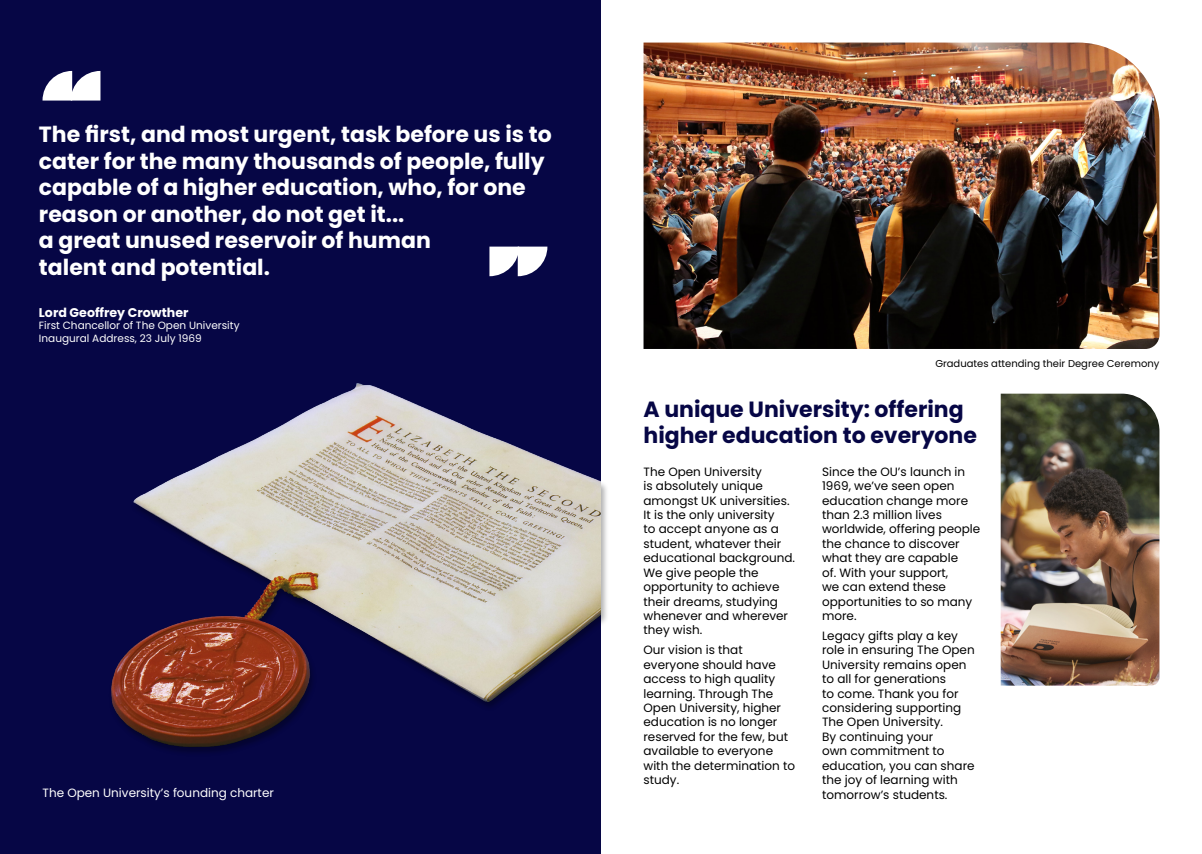
<style>
.page{position:relative;width:1202px;height:854px;background:#fff}
.page>*{position:absolute;margin:0;border:0;box-sizing:border-box;transform-origin:0 0}
.t1{font:700 22px/26.4px "Poppins";color:#fff}
.t2{font:700 22px/26.4px "Poppins";color:#060645}
.t3{font:700 12.6px "Poppins";color:#fff}
.t4{font:12px/14.4px "Poppins";color:#000}
.t5{font:12px "Poppins";color:#fff}
.t6{font:10.5px/12.6px "Poppins";color:#fff}
.t7{font:10px "Poppins";color:#000}
</style>
<div class="page">
<img style="left:643px;top:43px;width:516px;height:306px">
<div style="left:0;top:0;width:601px;height:853px;background:#060645"></div>
<div style="left:108px;top:382px;width:501px;height:374px;background:#000;opacity:.31"></div>
<img style="left:108px;top:382px;width:493px;height:371px">
<img style="left:1001px;top:393px;width:158px;height:292px">
<svg style="left:43px;top:71px;width:57px;height:29px"></svg>
<svg style="left:489px;top:246px;width:58px;height:30px"></svg>
<h1 class="t1" style="left:39px;top:122px;width:514px">The first, and most urgent, task before us is to cater for the many thousands of people, fully capable of a higher education, who, for one reason or another, do not get it...<br>a great unused reservoir of human<br>talent and potential.</h1>
<p class="t3" style="left:39px;top:305px;width:151px">Lord Geoffrey Crowther</p>
<p class="t6" style="left:39px;top:319px;width:202px">First Chancellor of The Open University<br>Inaugural Address, 23 July 1969</p>
<p class="t5" style="left:43px;top:785px;width:233px">The Open University’s founding charter</p>
<p class="t7" style="left:935px;top:358px;width:226px">Graduates attending their Degree Ceremony</p>
<h1 class="t2" style="left:643px;top:396px;width:335px">A unique University: offering higher education to everyone</h1>
<p class="t4" style="left:643px;top:464px;width:153px">The Open University<br>is absolutely unique amongst UK universities.<br>It is the only university<br>to accept anyone as a student, whatever their educational background.<br>We give people the opportunity to achieve their dreams, studying whenever and wherever they wish.</p>
<p class="t4" style="left:643px;top:642px;width:153px">Our vision is that everyone should have access to high quality learning. Through The<br>Open University, higher education is no longer reserved for the few, but available to everyone with the determination to study.</p>
<p class="t4" style="left:822px;top:464px;width:160px">Since the OU’s launch in<br>1969, we’ve seen open education change more than 2.3 million lives worldwide, offering people the chance to discover what they are capable<br>of. With your support,<br>we can extend these opportunities to so many more.</p>
<p class="t4" style="left:822px;top:628px;width:154px">Legacy gifts play a key role in ensuring The Open<br>University remains open to all for generations<br>to come. Thank you for considering supporting<br>The Open University.<br>By continuing your<br>own commitment to education, you can share the joy of learning with tomorrow’s students.</p>
</div>
